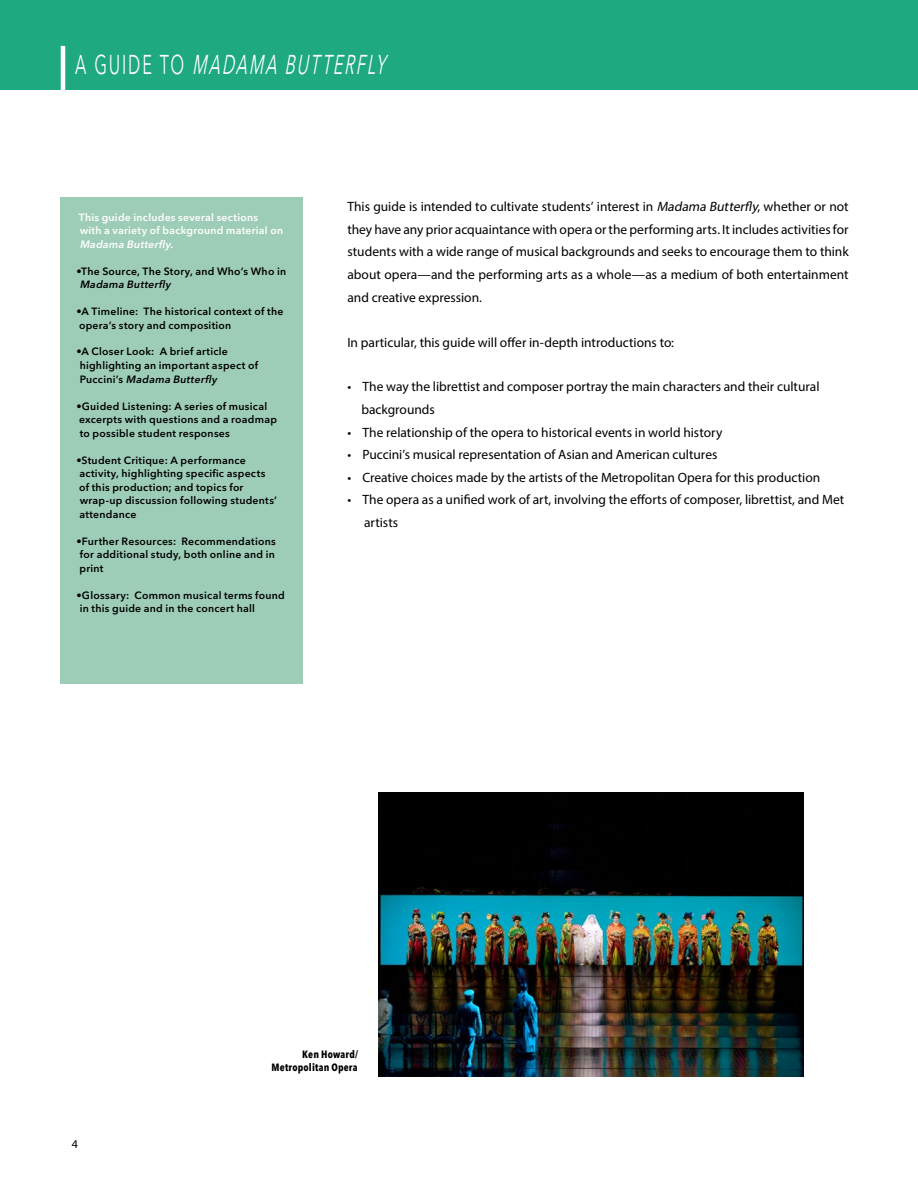
<style>
.page{position:relative;width:918px;height:1188px;background:#fff}
.page>*{position:absolute;margin:0;border:0;box-sizing:border-box;transform-origin:0 0}
.t1{font:italic 27px "Avenir Next LT Pro";color:#fff;scale:.6 1}
.t2{font:13.5px/22.5px "Myriad Pro";color:#000}
.t3{font:12px "Myriad Pro";color:#000}
.t4{font:600 10.5px/13.5px "Avenir Next LT Pro";letter-spacing:.025em;color:#000}
.t5{font:600 10.5px/13.5px "Avenir Next LT Pro";letter-spacing:.025em;color:#fff}
.t6{font:700 condensed 10.5px/13.5px "Avenir Next LT Pro";letter-spacing:.02em;color:#000;text-align:right}
.t7{font:italic 600 10.5px "Avenir Next LT Pro";color:#fff}
.t8{font:italic 600 10.5px "Avenir Next LT Pro";color:#000}
.s1{font-style:normal}
.s2{font-style:italic}
</style>
<div class="page">
<div style="left:0;top:0;width:918px;height:90px;background:#1fa981"></div>
<hr style="left:61px;top:46px;width:4px;height:92px;background:#fff">
<div style="left:61px;top:198px;width:242px;height:486px;background:#9ecdb7"></div>
<img style="left:378px;top:793px;width:426px;height:283px">
<h1 class="t1" style="left:75px;top:48px;width:528px"><span class="s1">A G U I D E T O</span> MADAMA BUTTERFLY</h1>
<p class="t5" style="left:79px;top:210px;width:206px">This guide includes several sections<br>with a variety of background material on</p>
<p class="t7" style="left:80px;top:237px;width:97px">Madama Butterfly.</p>
<p class="t4" style="left:76px;top:264px;width:211px">•The Source, The Story, and Who’s Who in</p>
<p class="t8" style="left:80px;top:278px;width:92px">Madama Butterfly</p>
<p class="t4" style="left:76px;top:304px;width:209px">•A Timeline: The historical context of the opera’s story and composition</p>
<p class="t4" style="left:80px;top:345px;width:180px;text-indent:-3px">•A Closer Look: A brief article highlighting an important aspect of<br>P u cc i n i ’s <span class="s2">Madama Butterfly</span></p>
<p class="t4" style="left:76px;top:399px;width:202px">•Guided Listening: A series of musical excerpts with questions and a roadmap to possible student responses</p>
<p class="t4" style="left:76px;top:453px;width:202px">•Student Critique: A performance activity, highlighting specific aspects<br>of this production; and topics for wrap-up discussion following students’ attendance</p>
<p class="t4" style="left:80px;top:534px;width:198px;text-align:justify;text-indent:-3px">•Further Resources: Recommendations for additional study, both online and in print</p>
<p class="t4" style="left:80px;top:588px;width:207px;text-indent:-3px">•Glossary: Common musical terms found in this guide and in the concert hall</p>
<p class="t2" style="left:347px;top:196px;width:503px;text-align:justify">This guide is intended to cultivate students’ interest in <span class="s2">Madama Butterfly</span>, whether or not they have any prior acquaintance with opera or the performing arts. It includes activities for students with a wide range of musical backgrounds and seeks to encourage them to think about opera—and the performing arts as a whole—as a medium of both entertainment and creative expression.</p>
<p class="t2" style="left:347px;top:331px;width:328px">In particular, this guide will offer in-depth introductions to:</p>
<p class="t2" style="left:361px;top:376px;width:460px;text-indent:-14px">• The way the librettist and composer portray the main characters and their cultural backgrounds</p>
<p class="t2" style="left:347px;top:421px;width:376px">• The relationship of the opera to historical events in world history</p>
<p class="t2" style="left:347px;top:443px;width:372px">• Puccini’s musical representation of Asian and American cultures</p>
<p class="t2" style="left:347px;top:466px;width:474px">• Creative choices made by the artists of the Metropolitan Opera for this production</p>
<p class="t2" style="left:364px;top:488px;width:482px;text-indent:-17px">• The opera as a unified work of art, involving the efforts of composer, librettist, and Met artists</p>
<p class="t3" style="left:72px;top:1136px;width:8px">4</p>
<p class="t6" style="left:271px;top:1047px;width:88px">Ken Howard/<br>Metropolitan Opera</p>
</div>
